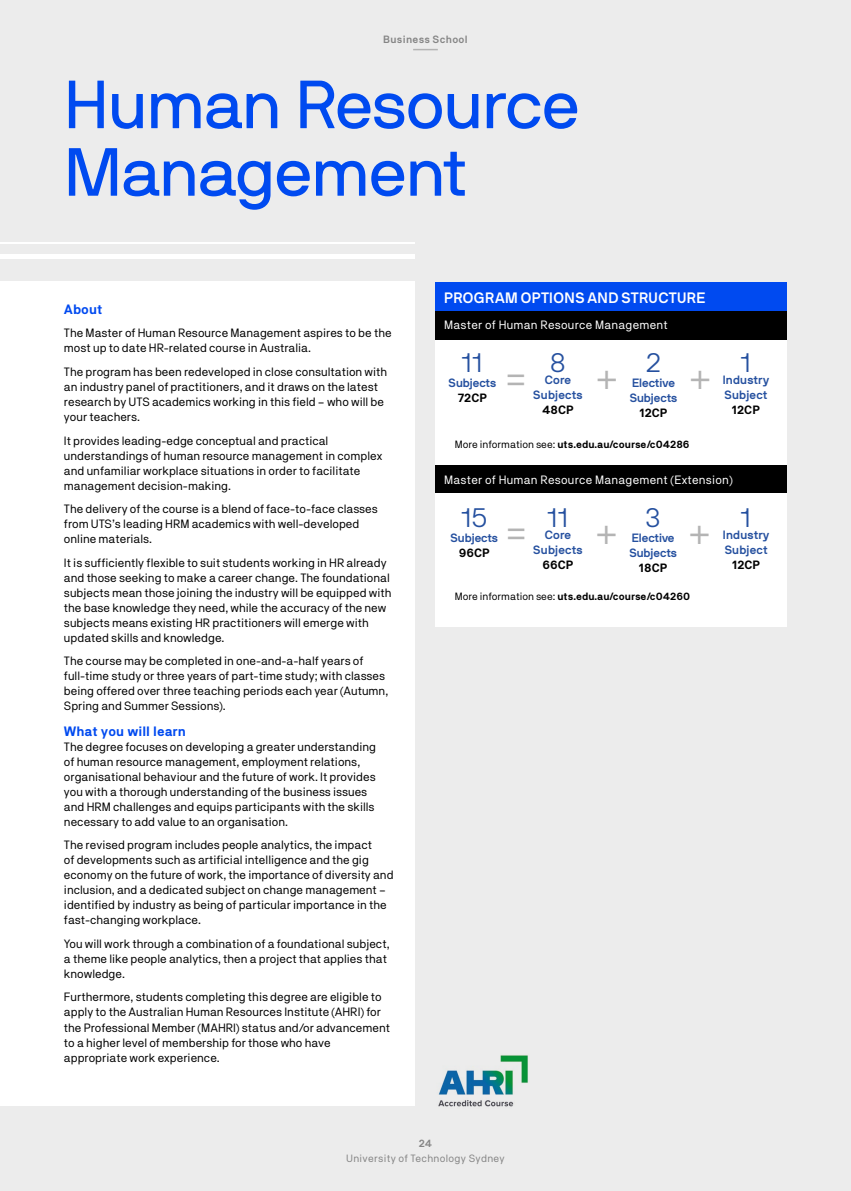
<style>
.page{position:relative;width:851px;height:1191px;background:#fff}
.page>*{position:absolute;margin:0;border:0;box-sizing:border-box;transform-origin:0 0}
.t1{font:67.5px/67.5px "NB International Pro";letter-spacing:-.015em;color:#004af0}
.t2{font:300 36px "NB International Pro";color:#b4b4b4}
.t3{font:300 27px "NB International Pro";color:#25509f}
.t4{font:700 15px "NB International Pro";letter-spacing:.03em;color:#fff}
.t5{font:700 13.5px "NB Akademie";color:#004af0}
.t6{font:12px/15px "NB Akademie";color:#000}
.t7{font:700 12px/15px "NB International Pro";letter-spacing:.01em;color:#25509f}
.t8{font:12px "NB Akademie";letter-spacing:.02em;color:#fff}
.t9{font:700 12px "NB Akademie";color:#000}
.t10{font:700 10.5px "NB Akademie";color:#000}
.t11{font:10.5px "NB Akademie";letter-spacing:.03em;color:#858585}
.t12{font:600 10.5px "NB Akademie";letter-spacing:.03em;color:#858585}
.s1{font-weight:400}
</style>
<div class="page">
<div style="left:0;top:0;width:850px;height:1191px;background:#ececec"></div>
<img style="left:438px;top:1055px;width:90px;height:52px">
<div style="left:0;top:282px;width:415px;height:824px;background:#fff"></div>
<hr style="left:0;top:254px;width:415px;height:4px;background:#fff">
<hr style="left:0;top:242px;width:415px;height:2px;background:#fff">
<div style="left:435px;top:338px;width:352px;height:288px;background:#fff"></div>
<div style="left:435px;top:282px;width:352px;height:30px;background:#004af0"></div>
<div style="left:435px;top:311px;width:352px;height:29px;background:#000"></div>
<div style="left:435px;top:465px;width:352px;height:28px;background:#000"></div>
<svg style="left:413px;top:49px;width:25px;height:1px"></svg>
<p class="t12" style="left:383px;top:33px;width:86px">Business School</p>
<h1 class="t1" style="left:64px;top:70px;width:517px">Human Resource<br>Management</h1>
<p class="t5" style="left:64px;top:301px;width:40px">About</p>
<p class="t6" style="left:64px;top:325px;width:329px">The Master of Human Resource Management aspires to be the most up to date HR-related course in Australia.</p>
<p class="t6" style="left:64px;top:364px;width:325px">The program has been redeveloped in close consultation with an industry panel of practitioners, and it draws on the latest research by UTS academics working in this field – who will be your teachers.</p>
<p class="t6" style="left:64px;top:432px;width:320px">It provides leading-edge conceptual and practical understandings of human resource management in complex and unfamiliar workplace situations in order to facilitate management decision-making.</p>
<p class="t6" style="left:64px;top:501px;width:315px">The delivery of the course is a blend of face-to-face classes from UTS’s leading HRM academics with well-developed online materials.</p>
<p class="t6" style="left:64px;top:554px;width:329px">It is sufficiently flexible to suit students working in HR already and those seeking to make a career change. The foundational subjects mean those joining the industry will be equipped with the base knowledge they need, while the accuracy of the new subjects means existing HR practitioners will emerge with updated skills and knowledge.</p>
<p class="t6" style="left:64px;top:653px;width:326px">The course may be completed in one-and-a-half years of full-time study or three years of part-time study; with classes being offered over three teaching periods each year (Autumn, Spring and Summer Sessions).</p>
<p class="t5" style="left:64px;top:723px;width:123px">What you will learn</p>
<p class="t6" style="left:64px;top:739px;width:313px">The degree focuses on developing a greater understanding of human resource management, employment relations, organisational behaviour and the future of work. It provides you with a thorough understanding of the business issues and HRM challenges and equips participants with the skills necessary to add value to an organisation.</p>
<p class="t6" style="left:64px;top:837px;width:331px">The revised program includes people analytics, the impact<br>of developments such as artificial intelligence and the gig economy on the future of work, the importance of diversity and inclusion, and a dedicated subject on change management – identified by industry as being of particular importance in the fast-changing workplace.</p>
<p class="t6" style="left:64px;top:936px;width:327px">You will work through a combination of a foundational subject, a theme like people analytics, then a project that applies that knowledge.</p>
<p class="t6" style="left:64px;top:989px;width:327px">Furthermore, students completing this degree are eligible to apply to the Australian Human Resources Institute (AHRI) for the Professional Member (MAHRI) status and/or advancement to a higher level of membership for those who have appropriate work experience.</p>
<p class="t4" style="left:444px;top:289px;width:263px">PROGRAM OPTIONS AND STRUCTURE</p>
<p class="t8" style="left:444px;top:318px;width:225px">Master of Human Resource Management</p>
<h3 class="t3" style="left:462px;top:347px;width:22px">11</h3>
<p class="t7" style="left:448px;top:375px;width:49px">Subjects</p>
<p class="t9" style="left:457px;top:391px;width:31px">72CP</p>
<h2 class="t2" style="left:506px;top:356px;width:22px">=</h2>
<h3 class="t3" style="left:550px;top:347px;width:16px">8</h3>
<p class="t7" style="left:533px;top:372px;width:51px;text-align:center">Core<br>Subjects</p>
<p class="t9" style="left:542px;top:403px;width:33px">48CP</p>
<h2 class="t2" style="left:595px;top:356px;width:24px">+</h2>
<h3 class="t3" style="left:646px;top:347px;width:16px">2</h3>
<p class="t7" style="left:629px;top:375px;width:49px">Elective<br>Subjects</p>
<p class="t9" style="left:639px;top:406px;width:30px">12CP</p>
<h2 class="t2" style="left:689px;top:355px;width:24px">+</h2>
<p class="t10" style="left:455px;top:438px;width:236px"><span class="s1">More information see:</span> uts.edu.au/course/c04286</p>
<h3 class="t3" style="left:740px;top:347px;width:12px">1</h3>
<p class="t7" style="left:722px;top:372px;width:48px">Industry<br>Subject</p>
<p class="t9" style="left:731px;top:403px;width:30px">12CP</p>
<p class="t8" style="left:444px;top:472px;width:290px">Master of Human Resource Management (Extension)</p>
<h3 class="t3" style="left:461px;top:502px;width:27px">15</h3>
<p class="t7" style="left:450px;top:530px;width:49px">Subjects</p>
<p class="t9" style="left:459px;top:546px;width:32px">96CP</p>
<h2 class="t2" style="left:506px;top:509px;width:22px">=</h2>
<h3 class="t3" style="left:547px;top:502px;width:22px">11</h3>
<p class="t7" style="left:533px;top:527px;width:51px;text-align:center">Core<br>Subjects</p>
<p class="t9" style="left:542px;top:558px;width:32px">66CP</p>
<h2 class="t2" style="left:595px;top:511px;width:24px">+</h2>
<h3 class="t3" style="left:646px;top:502px;width:15px">3</h3>
<p class="t7" style="left:629px;top:530px;width:49px">Elective<br>Subjects</p>
<p class="t9" style="left:638px;top:561px;width:30px">18CP</p>
<h2 class="t2" style="left:688px;top:511px;width:24px">+</h2>
<p class="t10" style="left:455px;top:590px;width:237px"><span class="s1">More information see:</span> uts.edu.au/course/c04260</p>
<h3 class="t3" style="left:740px;top:502px;width:12px">1</h3>
<p class="t7" style="left:722px;top:527px;width:48px">Industry<br>Subject</p>
<p class="t9" style="left:732px;top:558px;width:30px">12CP</p>
<p class="t12" style="left:418px;top:1136px;width:15px">24</p>
<p class="t11" style="left:346px;top:1152px;width:160px">University of Technology Sydney</p>
</div>
